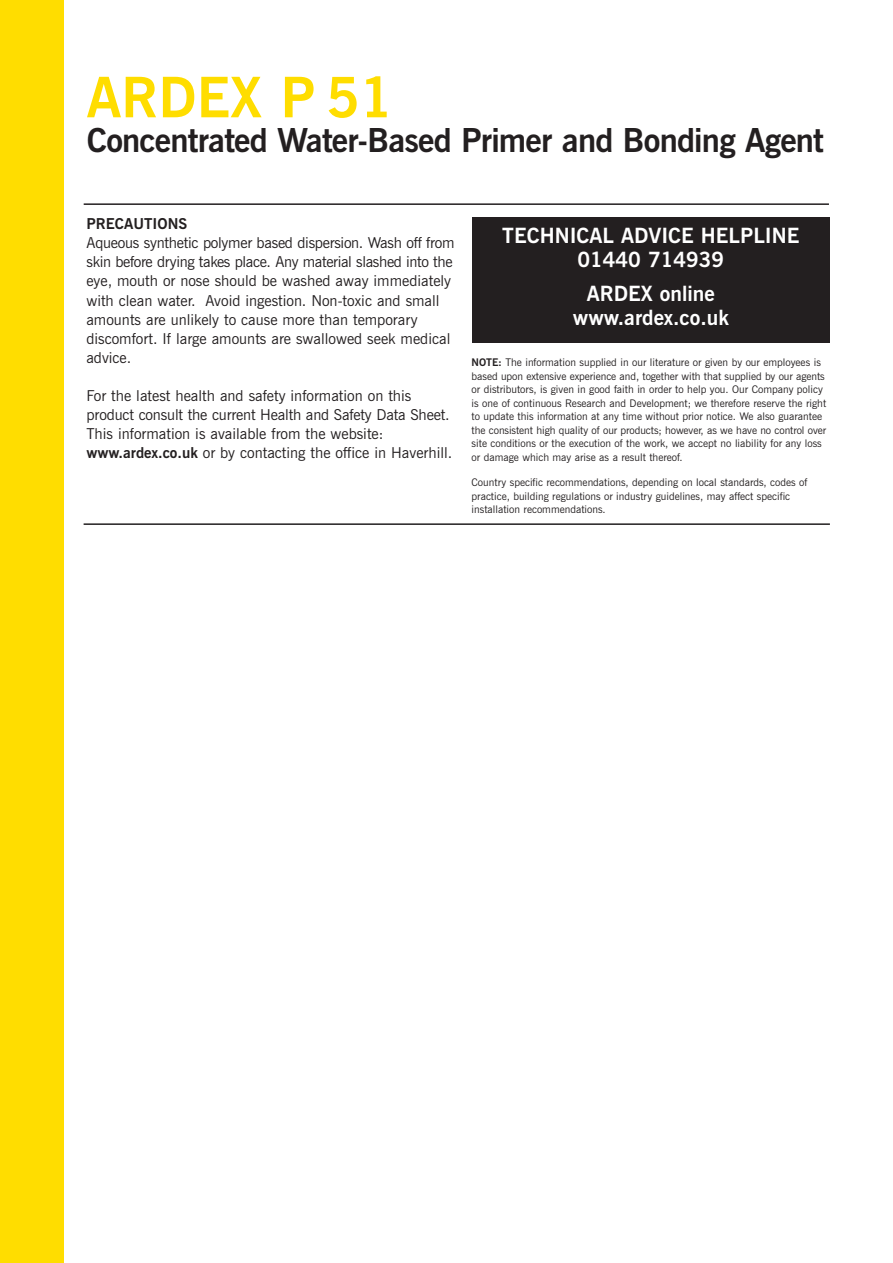
<style>
.page{position:relative;width:893px;height:1263px;background:#fff}
.page>*{position:absolute;margin:0;border:0;box-sizing:border-box;transform-origin:0 0}
.t1{font:700 55.65px "News Gothic BT";color:#fd0}
.t2{font:700 33px "News Gothic BT";letter-spacing:-.025em;color:#231f20}
.t3{font:700 21px/24px "News Gothic BT";color:#fff;text-align:center}
.t4{font:15px/19px "News Gothic BT";color:#231f20}
.t5{font:700 15px "News Gothic BT";color:#231f20}
.t6{font:10.5px/13.5px "News Gothic BT";color:#231f20}
.s1{font-weight:700}
</style>
<div class="page">
<div style="left:0;top:0;width:64px;height:1263px;background:#fd0"></div>
<hr style="left:84px;top:203px;width:745px;height:2px;background:#231f20">
<hr style="left:84px;top:523px;width:745px;height:2px;background:#231f20">
<div style="left:472px;top:217px;width:357px;height:126px;background:#231f20"></div>
<h1 class="t1" style="left:87px;top:77px;width:308px">ARDEX P 51</h1>
<h2 class="t2" style="left:87px;top:128px;width:738px">Concentrated Water-Based Primer and Bonding Agent</h2>
<h3 class="t5" style="left:86px;top:218px;width:102px">PRECAUTIONS</h3>
<p class="t4" style="left:86px;top:235px;width:369px">Aqueous synthetic polymer based dispersion. Wash off from skin before drying takes place. Any material slashed into the eye, mouth or nose should be washed away immediately with clean water. Avoid ingestion. Non-toxic and small amounts are unlikely to cause more than temporary discomfort. If large amounts are swallowed seek medical advice.</p>
<h3 class="t4" style="left:86px;top:387px;width:367px">For the latest health and safety information on this product consult the current Health and Safety Data Sheet.<br>This information is available from the website: <span class="s1">www.ardex.co.uk</span> or by contacting the office in Haverhill.</h3>
<h3 class="t3" style="left:502px;top:225px;width:298px">TECHNICAL ADVICE HELPLINE<br>01440 714939</h3>
<h3 class="t3" style="left:572px;top:284px;width:158px">ARDEX online www.ardex.co.uk</h3>
<p class="t6" style="left:471px;top:357px;width:356px"><span class="s1">NOTE:</span> The information supplied in our literature or given by our employees is based upon extensive experience and, together with that supplied by our agents or distributors, is given in good faith in order to help you. Our Company policy is one of continuous Research and Development; we therefore reserve the right to update this information at any time without prior notice. We also guarantee the consistent high quality of our products; however, as we have no control over site conditions or the execution of the work, we accept no liability for any loss or damage which may arise as a result thereof.</p>
<p class="t6" style="left:471px;top:477px;width:337px">Country specific recommendations, depending on local standards, codes of practice, building regulations or industry guidelines, may affect specific installation recommendations.</p>
</div>
